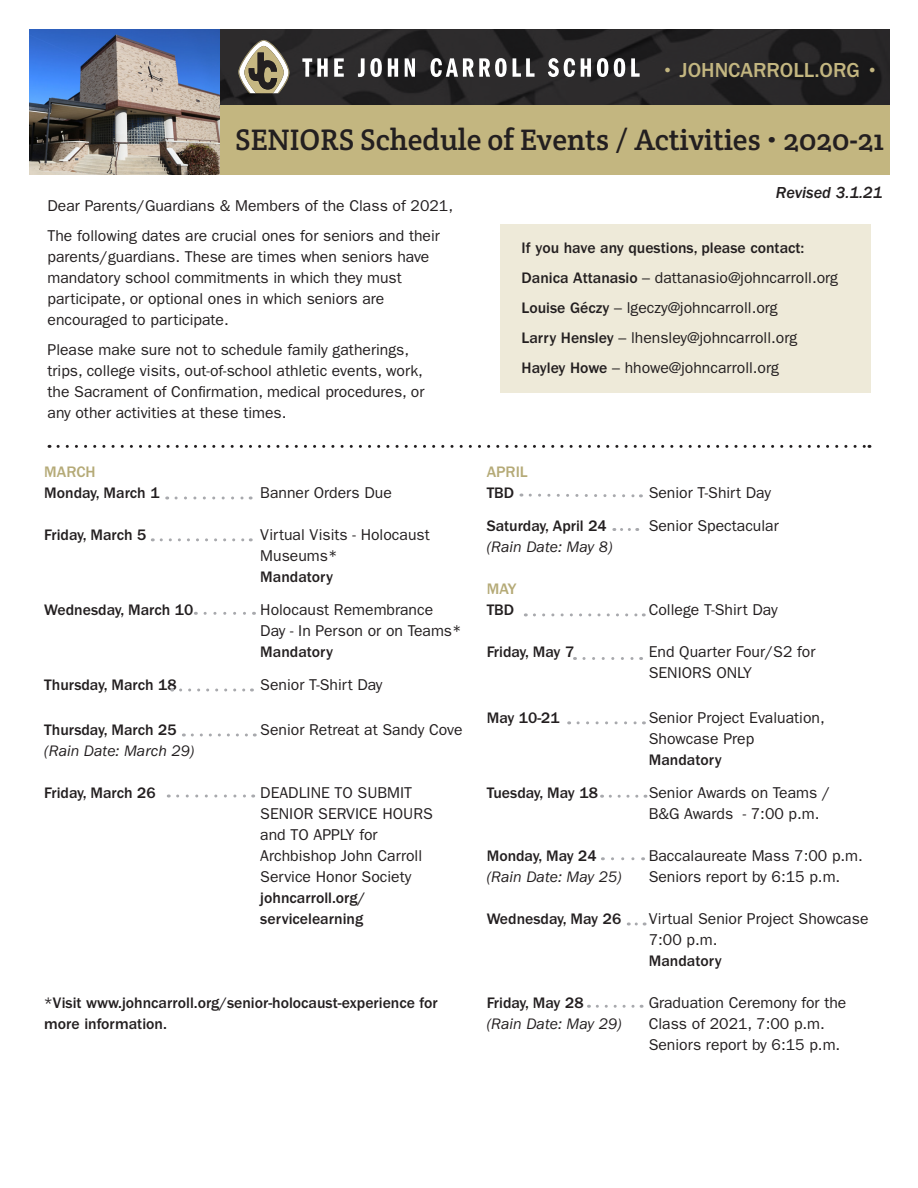
<style>
.page{position:relative;width:918px;height:1188px;background:#fff}
.page>*{position:absolute;margin:0;border:0;box-sizing:border-box;transform-origin:0 0}
.t1{font:30px "Crete Round";color:#231f20}
.t2{font:500 21px "ITC Franklin Gothic Std";color:#c3b680}
.t3{font:16.5px "ITC Franklin Gothic Std Med It";color:#231f20}
.t4{font:15.75px/21px "ITC Franklin Gothic Std";color:#231f20}
.t5{font:500 15.75px/21px "ITC Franklin Gothic Std";color:#231f20}
.t6{font:italic 15.75px "ITC Franklin Gothic Std";color:#231f20}
.t7{font:500 15.75px "ITC Franklin Gothic Std";color:#b5aa77}
.s1{font-weight:500}
</style>
<div class="page">
<div style="left:500px;top:224px;width:370px;height:168px;background:#eeead9"></div>
<img style="left:219px;top:29px;width:671px;height:76px">
<svg style="left:302px;top:58px;width:26px;height:19px"></svg>
<svg style="left:334px;top:58px;width:10px;height:19px"></svg>
<svg style="left:358px;top:58px;width:24px;height:19px"></svg>
<svg style="left:388px;top:58px;width:10px;height:19px"></svg>
<svg style="left:405px;top:58px;width:10px;height:19px"></svg>
<svg style="left:431px;top:58px;width:76px;height:19px"></svg>
<svg style="left:513px;top:58px;width:22px;height:19px"></svg>
<svg style="left:548px;top:58px;width:27px;height:19px"></svg>
<svg style="left:581px;top:58px;width:10px;height:19px"></svg>
<svg style="left:597px;top:58px;width:11px;height:19px"></svg>
<svg style="left:614px;top:58px;width:11px;height:19px"></svg>
<svg style="left:631px;top:58px;width:9px;height:19px"></svg>
<svg style="left:238px;top:40px;width:52px;height:53px"></svg>
<div style="left:29px;top:105px;width:861px;height:70px;background:#c3b680"></div>
<img style="left:29px;top:29px;width:190px;height:146px">
<svg style="left:58px;top:445px;width:812px;height:3px"></svg>
<svg style="left:178px;top:795px;width:76px;height:3px"></svg>
<svg style="left:205px;top:612px;width:50px;height:3px"></svg>
<svg style="left:192px;top:734px;width:63px;height:2px"></svg>
<svg style="left:161px;top:538px;width:90px;height:3px"></svg>
<svg style="left:534px;top:613px;width:110px;height:3px"></svg>
<svg style="left:597px;top:1005px;width:45px;height:3px"></svg>
<svg style="left:612px;top:857px;width:32px;height:3px"></svg>
<svg style="left:578px;top:721px;width:66px;height:3px"></svg>
<svg style="left:610px;top:795px;width:36px;height:3px"></svg>
<svg style="left:622px;top:528px;width:16px;height:3px"></svg>
<svg style="left:521px;top:493px;width:120px;height:5px"></svg>
<svg style="left:181px;top:688px;width:71px;height:4px"></svg>
<svg style="left:636px;top:922px;width:9px;height:4px"></svg>
<svg style="left:584px;top:657px;width:58px;height:3px"></svg>
<svg style="left:176px;top:496px;width:75px;height:4px"></svg>
<p class="t2" style="left:662px;top:58px;width:218px">• JOHNCARROLL.ORG •</p>
<p class="t1" style="left:235px;top:121px;width:650px">SENIORS Schedule of Events / Activities • 2020-21</p>
<p class="t4" style="left:48px;top:195px;width:407px">Dear Parents/Guardians &amp; Members of the Class of 2021,</p>
<p class="t4" style="left:48px;top:225px;width:394px">The following dates are crucial ones for seniors and their parents/guardians. These are times when seniors have mandatory school commitments in which they must participate, or optional ones in which seniors are encouraged to participate.</p>
<p class="t4" style="left:48px;top:339px;width:378px">Please make sure not to schedule family gatherings, trips, college visits, out-of-school athletic events, work, the Sacrament of Confirmation, medical procedures, or any other activities at these times.</p>
<p class="t7" style="left:44px;top:463px;width:53px">MARCH</p>
<p class="t5" style="left:44px;top:483px;width:117px">Monday, March 1</p>
<p class="t4" style="left:260px;top:483px;width:133px">Banner Orders Due</p>
<p class="t5" style="left:44px;top:525px;width:104px">Friday, March 5</p>
<p class="t4" style="left:260px;top:525px;width:171px">Virtual Visits - Holocaust</p>
<p class="t4" style="left:260px;top:546px;width:79px">Museums*</p>
<p class="t5" style="left:260px;top:567px;width:74px">Mandatory</p>
<p class="t5" style="left:44px;top:600px;width:151px">Wednesday, March 10</p>
<p class="t4" style="left:260px;top:600px;width:203px">Holocaust Remembrance<br>Day - In Person or on Teams*<br><span class="s1">Mandatory</span></p>
<p class="t5" style="left:44px;top:675px;width:134px">Thursday, March 18</p>
<p class="t4" style="left:260px;top:675px;width:124px">Senior T-Shirt Day</p>
<p class="t5" style="left:44px;top:720px;width:134px">Thursday, March 25</p>
<p class="t4" style="left:260px;top:720px;width:204px">Senior Retreat at Sandy Cove</p>
<p class="t6" style="left:44px;top:742px;width:152px">(Rain Date: March 29)</p>
<p class="t5" style="left:44px;top:783px;width:113px">Friday, March 26</p>
<p class="t4" style="left:260px;top:783px;width:174px">DEADLINE TO SUBMIT<br>SENIOR SERVICE HOURS</p>
<p class="t4" style="left:260px;top:825px;width:163px">and TO APPLY for<br>Archbishop John Carroll<br>Service Honor Society</p>
<p class="t5" style="left:260px;top:888px;width:106px">johncarroll.org/ servicelearning</p>
<p class="t5" style="left:44px;top:993px;width:395px">*Visit www.johncarroll.org/senior-holocaust-experience for more information.</p>
<p class="t3" style="left:776px;top:184px;width:108px">Revised 3.1.21</p>
<p class="t5" style="left:522px;top:238px;width:284px">If you have any questions, please contact:</p>
<p class="t4" style="left:522px;top:268px;width:318px"><span class="s1">Danica Attanasio</span> – dattanasio@johncarroll.org</p>
<p class="t4" style="left:522px;top:298px;width:258px"><span class="s1">Louise Géczy</span> – lgeczy@johncarroll.org</p>
<p class="t4" style="left:522px;top:328px;width:277px"><span class="s1">Larry Hensley</span> – lhensley@johncarroll.org</p>
<p class="t4" style="left:522px;top:358px;width:259px"><span class="s1">Hayley Howe</span> – hhowe@johncarroll.org</p>
<p class="t7" style="left:487px;top:463px;width:43px">APRIL</p>
<p class="t5" style="left:487px;top:483px;width:29px">TBD</p>
<p class="t4" style="left:649px;top:482px;width:124px">Senior T-Shirt Day</p>
<p class="t5" style="left:487px;top:516px;width:122px">Saturday, April 24</p>
<p class="t4" style="left:649px;top:515px;width:132px">Senior Spectacular</p>
<p class="t6" style="left:487px;top:538px;width:127px">(Rain Date: May 8)</p>
<p class="t7" style="left:487px;top:580px;width:31px">MAY</p>
<p class="t5" style="left:487px;top:600px;width:29px">TBD</p>
<p class="t4" style="left:649px;top:599px;width:130px">College T-Shirt Day</p>
<p class="t5" style="left:487px;top:642px;width:89px">Friday, May 7</p>
<p class="t4" style="left:649px;top:641px;width:168px">End Quarter Four/S2 for<br>SENIORS ONLY</p>
<p class="t5" style="left:487px;top:708px;width:75px">May 10-21</p>
<p class="t4" style="left:649px;top:707px;width:178px">Senior Project Evaluation,</p>
<p class="t4" style="left:649px;top:728px;width:107px">Showcase Prep</p>
<p class="t5" style="left:649px;top:750px;width:74px">Mandatory</p>
<p class="t5" style="left:487px;top:783px;width:113px">Tuesday, May 18</p>
<p class="t4" style="left:649px;top:782px;width:183px">Senior Awards on Teams /</p>
<p class="t4" style="left:649px;top:803px;width:172px">B&amp;G Awards - 7:00 p.m.</p>
<p class="t5" style="left:487px;top:846px;width:112px">Monday, May 24</p>
<p class="t4" style="left:649px;top:845px;width:216px">Baccalaureate Mass 7:00 p.m.</p>
<p class="t6" style="left:487px;top:868px;width:137px">(Rain Date: May 25)</p>
<p class="t4" style="left:649px;top:866px;width:193px">Seniors report by 6:15 p.m.</p>
<p class="t5" style="left:487px;top:909px;width:136px">Wednesday, May 26</p>
<p class="t4" style="left:649px;top:908px;width:221px">Virtual Senior Project Showcase</p>
<p class="t4" style="left:649px;top:929px;width:70px">7:00 p.m.</p>
<p class="t5" style="left:649px;top:951px;width:74px">Mandatory</p>
<p class="t5" style="left:487px;top:993px;width:98px">Friday, May 28</p>
<p class="t4" style="left:649px;top:992px;width:199px">Graduation Ceremony for the</p>
<p class="t6" style="left:487px;top:1015px;width:137px">(Rain Date: May 29)</p>
<p class="t4" style="left:649px;top:1013px;width:178px">Class of 2021, 7:00 p.m.</p>
<p class="t4" style="left:649px;top:1034px;width:193px">Seniors report by 6:15 p.m.</p>
</div>
